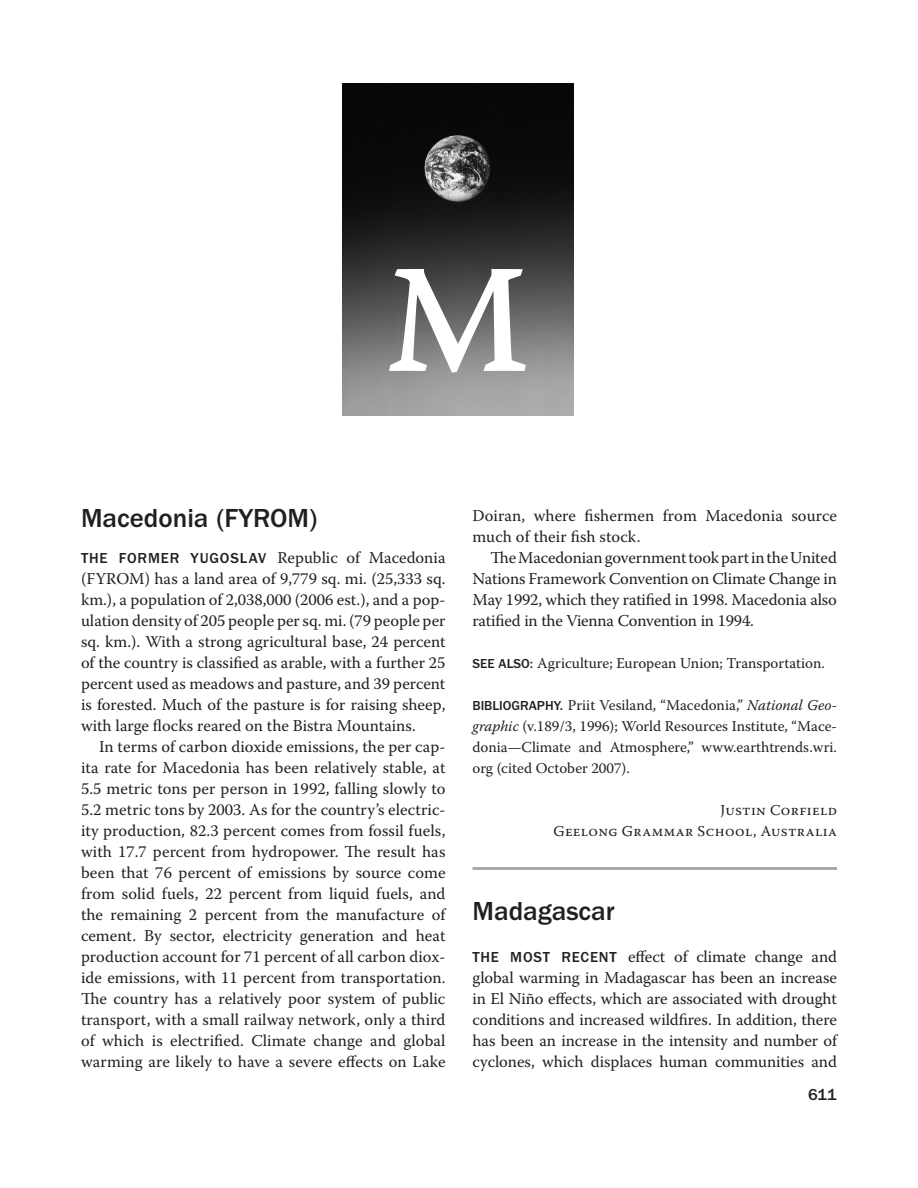
<style>
.page{position:relative;width:918px;height:1188px;background:#fff}
.page>*{position:absolute;margin:0;border:0;box-sizing:border-box;transform-origin:0 0}
.t1{font:150px "Warnock Pro";color:#fff}
.Heading_Top_of_page{font:500 27px "Franklin Gothic";color:#231f20}
.Heading_Rule_Above{font:500 27px "Franklin Gothic";color:#231f20}
.Text{font:16.5px/21px "Warnock Pro";letter-spacing:.005em;color:#231f20;text-align:justify}
.Text_1{font:16.5px/21px "Warnock Pro";color:#231f20;text-align:justify}
.t2{font:500 16.5px "Franklin Gothic";color:#231f20}
.Biblio{font:15px/21px "Warnock Pro";color:#231f20;text-align:justify}
.See_Also{font:15px "Warnock Pro";letter-spacing:-.015em;color:#231f20}
.AA{font:15px "Warnock Pro";letter-spacing:.025em;color:#231f20}
.Text_1-2{font:500 15px "Franklin Gothic";color:#231f20}
.See_Also-2{font:500 13.5px "Franklin Gothic";color:#231f20}
.s1{font-family:"Franklin Gothic";font-weight:500;font-size:15px}
.s2{font-family:"Franklin Gothic";font-weight:500;font-size:13.5px}
.s3{font-style:italic}
</style>
<div class="page">
<img style="left:342px;top:83px;width:232px;height:333px">
<hr style="left:472px;top:867px;width:365px;height:3px;background:#a8a9ad">
<svg style="left:387px;top:267px;width:141px;height:107px;background:#838383"></svg>
<p class="t1" style="left:388px;top:230px;width:141px">M</p>
<p class="Heading_Top_of_page" style="left:81px;top:502px;width:238px">MACEDONIA (FYROM)</p>
<p class="Text_1-2" style="left:81px;top:549px;width:58px">THE FORM</p>
<p class="Text_1" style="left:81px;top:546px;width:366px;text-indent:80px"><span class="s1">ER YUGO SLAV</span> Republic of Macedonia (FYROM) has a land area of 9,779 sq. mi. (25,333 sq. km.), a population of 2,038,000 (2006 est.), and a pop&shy;ulation density of 205 people per sq. mi. (79 people per sq. km.). With a strong agricultural base, 24 percent of the country is classified as arable, with a further 25 percent used as meadows and pasture, and 39 percent is forested. Much of the pasture is for raising sheep, with large flocks reared on the Bistra Mountains.</p>
<p class="Text" style="left:81px;top:735px;width:367px;text-indent:18px">In terms of carbon dioxide emissions, the per cap&shy;ita rate for Macedonia has been relatively stable, at 5.5 metric tons per person in 1992, falling slowly to 5.2 metric tons by 2003. As for the country’s electric&shy;ity production, 82.3 percent comes from fossil fuels, with 17.7 percent from hydropower. The result has been that 76 percent of emissions by source come from solid fuels, 22 percent from liquid fuels, and the remaining 2 percent from the manufacture of cement. By sector, electricity generation and heat production account for 71 percent of all carbon diox&shy;ide emissions, with 11 percent from transportation.<br>The country has a relatively poor system of public transport, with a small railway network, only a third of which is electrified. Climate change and global warming are likely to have a severe effects on Lake</p>
<p class="Text" style="left:472px;top:504px;width:366px">Doiran, where fishermen from Macedonia source much of their fish stock.</p>
<p class="Text" style="left:472px;top:546px;width:366px;text-indent:18px">The Macedonian government took part in the United Nations Framework Convention on Climate Change in May 1992, which they ratified in 1998. Macedonia also ratified in the Vienna Convention in 1994.</p>
<p class="See_Also-2" style="left:472px;top:655px;width:9px">SEE</p>
<p class="See_Also" style="left:499px;top:654px;width:328px"><span class="s2">ALSO:</span> Agriculture; European Union; Transportation.</p>
<p class="Biblio" style="left:472px;top:694px;width:366px"><span class="s2">BIBLIOGRAPHY.</span> Priit Vesiland, “Macedonia,” <span class="s3">National Geo&shy;graphic</span> (v.189/3, 1996); World Resources Institute, “Mace&shy;donia—Climate and Atmosphere,” www.earthtrends.wri. org (cited October 2007).</p>
<p class="AA" style="left:721px;top:801px;width:118px">Justin Corfield</p>
<p class="AA" style="left:554px;top:822px;width:285px">Geelong Grammar School, Australia</p>
<p class="Heading_Rule_Above" style="left:472px;top:895px;width:144px">MADAGASCAR</p>
<p class="Text_1" style="left:472px;top:945px;width:367px"><span class="s1">THE MO ST R ECENT</span> effect of climate change and global warming in Madagascar has been an increase in El Niño effects, which are associated with drought conditions and increased wildfires. In addition, there has been an increase in the intensity and number of cyclones, which displaces human communities and</p>
<p class="t2" style="left:808px;top:1085px;width:30px">611</p>
</div>
